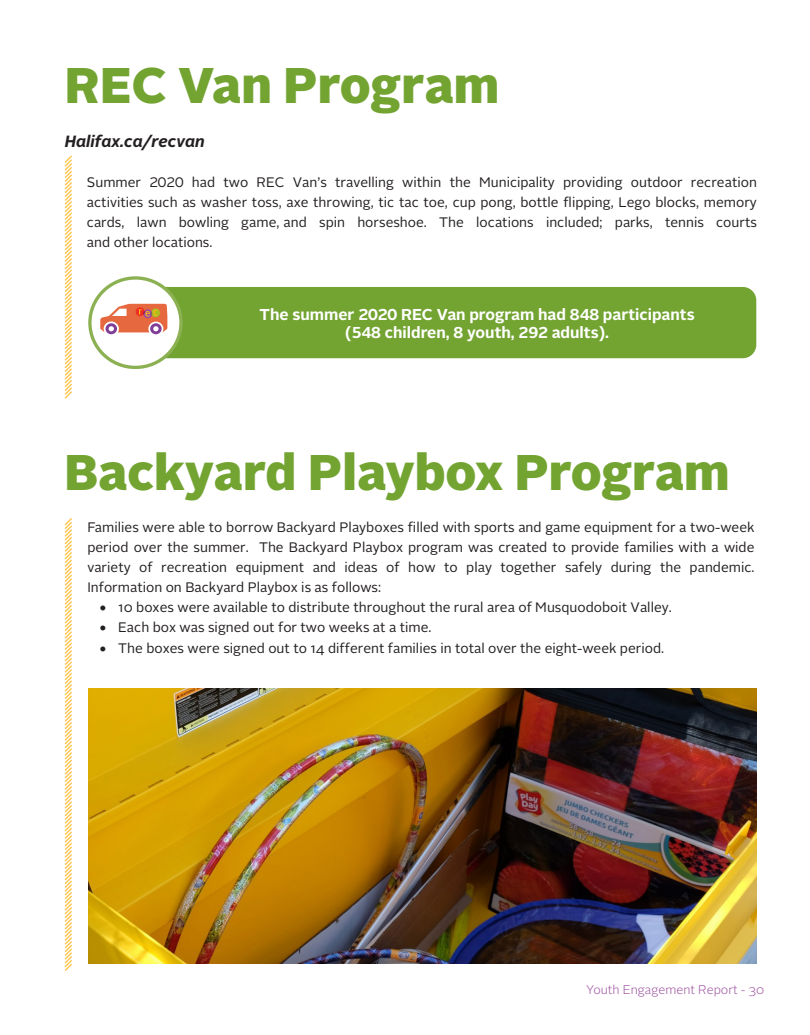
<style>
.page{position:relative;width:810px;height:1035px;background:#fff}
.page>*{position:absolute;margin:0;border:0;box-sizing:border-box;transform-origin:0 0}
.t1{font:900 50px "Alright Sans";color:#73a432}
.t2{font:italic 700 16.25px "Alright Sans";color:#231f20}
.t3{font:700 15.75px "Alright Sans";color:#fff}
.t4{font:13.75px/20px "Alright Sans";color:#231f20;text-align:justify}
.t5{font:300 12.5px "Alright Sans";color:#9a4c9d}
</style>
<div class="page">
<svg style="left:64px;top:155px;width:8px;height:244px"></svg>
<div style="left:131px;top:287px;width:625px;height:71px;background:#73a432;border-radius:14px"></div>
<div style="left:90px;top:278px;width:91px;height:89px;background:#fff;border-radius:50%"></div>
<div style="left:88px;top:276px;width:95px;height:93px;border:3px solid #8bb153;border-radius:50%"></div>
<svg style="left:100px;top:304px;width:67px;height:30px"></svg>
<svg style="left:64px;top:518px;width:8px;height:453px"></svg>
<img style="left:88px;top:688px;width:668px;height:276px">
<p class="t1" style="left:65px;top:50px;width:436px">REC Van Program</p>
<p class="t2" style="left:65px;top:130px;width:141px">Halifax.ca/recvan</p>
<p class="t4" style="left:87px;top:172px;width:672px">Summer 2020 had two REC Van’s travelling within the Municipality providing outdoor recreation activities such as washer toss, axe throwing, tic tac toe, cup pong, bottle flipping, Lego blocks, memory cards, lawn bowling game, and spin horseshoe. The locations included; parks, tennis courts and other locations.</p>
<p class="t3" style="left:260px;top:303px;width:437px">The summer 2020 REC Van program had 848 participants</p>
<p class="t3" style="left:345px;top:321px;width:265px">(548 children, 8 youth, 292 adults).</p>
<p class="t1" style="left:65px;top:437px;width:667px">Backyard Playbox Program</p>
<p class="t4" style="left:87px;top:517px;width:669px">Families were able to borrow Backyard Playboxes filled with sports and game equipment for a two-week period over the summer. The Backyard Playbox program was created to provide families with a wide variety of recreation equipment and ideas of how to play together safely during the pandemic.<br>Information on Backyard Playbox is as follows:</p>
<p class="t4" style="left:100px;top:598px;width:573px">• 10 boxes were available to distribute throughout the rural area of Musquodoboit Valley.</p>
<p class="t4" style="left:100px;top:618px;width:333px">• Each box was signed out for two weeks at a time.</p>
<p class="t4" style="left:100px;top:638px;width:566px">• The boxes were signed out to 14 different families in total over the eight-week period.</p>
<p class="t5" style="left:586px;top:981px;width:179px">Youth Engagement Report - 30</p>
</div>
